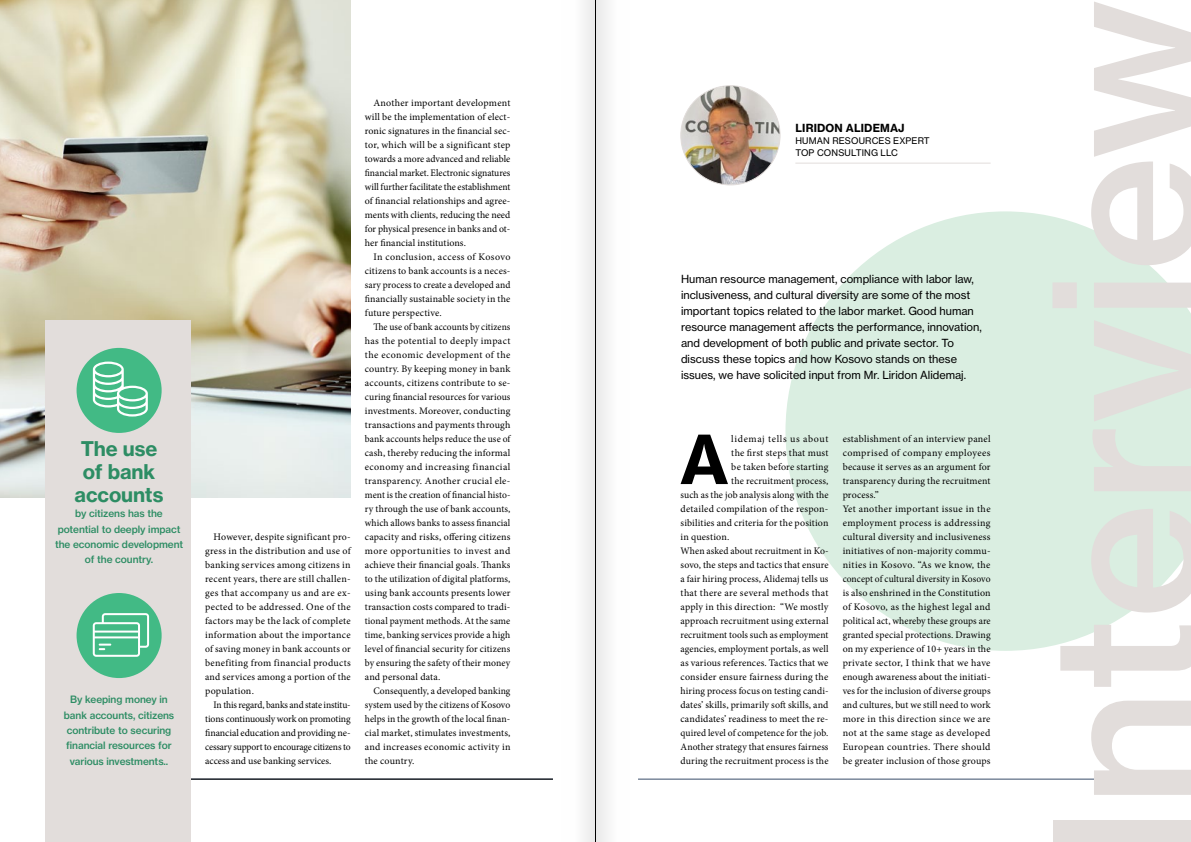
<style>
.page{position:relative;width:1191px;height:842px;background:#fff}
.page>*{position:absolute;margin:0;border:0;box-sizing:border-box;transform-origin:0 0}
.t1{font:197.5px "N Haas Grotesk TX Pro 65 Md";color:#e2dddb}
.t2{font:66.5px "N Haas Grotesk TX Pro 75 Bd";color:#000}
.t3{font:20px/23px "N Haas Grotesk TX Pro 75 Bd";letter-spacing:-.005em;color:#2d8d64;text-align:center}
.t4{font:11px/16px "N Haas Grotesk TX Pro 55 Rg";color:#000}
.t5{font:11px "N Haas Grotesk TX Pro 75 Bd";letter-spacing:.015em;color:#000}
.t6{font:10px/14px "Minion Pro";letter-spacing:.015em;color:#000;text-align:justify}
.t7{font:10px/14px "Minion Pro";letter-spacing:.015em;color:#000;text-align:justify;scale:.95 1}
.t8{font:10px/14px "Minion Pro";letter-spacing:.015em;color:#000;text-align:justify;scale:.96 1}
.t9{font:10px/15.3px "N Haas Grotesk TX Pro 65 Md";letter-spacing:-.005em;color:#2d8d64;text-align:center}
.t10{font:10px "Minion Pro";letter-spacing:.06em;color:#000}
.t11{font:9px/12px "N Haas Grotesk TX Pro 55 Rg";letter-spacing:.015em;color:#000}
</style>
<div class="page">
<hr style="left:638px;top:779px;width:507px;height:1px;background:#394d69">
<svg style="left:785px;top:211px;width:406px;height:440px;fill:#daeee1"></svg>
<hr style="left:45px;top:779px;width:508px;height:1px;background:#000">
<img style="left:681px;top:86px;width:99px;height:99px;border-radius:50px">
<hr style="left:795px;top:163px;width:195px;height:1px;background:#e2dddb">
<img style="left:0;top:0;width:351px;height:497px">
<div style="left:45px;top:320px;width:146px;height:522px;background:#e2dddb"></div>
<div style="left:77px;top:348px;width:85px;height:85px;background:#42ba85;border-radius:50%"></div>
<svg style="left:93px;top:362px;width:55px;height:55px"></svg>
<div style="left:77px;top:593px;width:85px;height:85px;background:#42ba85;border-radius:50%"></div>
<svg style="left:93px;top:613px;width:56px;height:44px"></svg>
<div style="left:595px;top:0;width:35px;height:842px;background:linear-gradient(to bottom,#f7f7f7,#f7f7f7)"></div>
<div style="left:560px;top:0;width:35px;height:842px;background:linear-gradient(to bottom,#f8f8f8,#f8f8f8)"></div>
<hr style="left:595px;top:0;width:1px;height:842px;background:#000">
<h3 class="t3" style="left:75px;top:437px;width:90px">The use of bank accounts</h3>
<p class="t9" style="left:55px;top:506px;width:129px">by citizens has the potential to deeply impact the economic development of the country.</p>
<p class="t9" style="left:64px;top:692px;width:112px">By keeping money in bank accounts, citizens contribute to securing financial resources for various investments..</p>
<p class="t6" style="left:205px;top:530px;width:147px;text-indent:9px">However, despite significant pro&shy;gress in the distribution and use of banking services among citizens in recent years, there are still challen&shy;ges that accompany us and are ex&shy;pected to be addressed. One of the factors may be the lack of complete information about the importance of saving money in bank accounts or benefiting from financial products and services among a portion of the population.</p>
<p class="t7" style="left:205px;top:698px;width:155px;text-indent:9px">In this regard, banks and state institu&shy;tions continuously work on promoting financial education and providing ne&shy;cessary support to encourage citizens to access and use banking services.</p>
<p class="t6" style="left:365px;top:96px;width:147px;text-indent:9px">Another important development will be the implementation of elect&shy;ronic signatures in the financial sec&shy;tor, which will be a significant step towards a more advanced and reliable financial market. Electronic signatures will further facilitate the establishment of financial relationships and agree&shy;ments with clients, reducing the need for physical presence in banks and ot&shy;her financial institutions.</p>
<p class="t6" style="left:365px;top:250px;width:147px;text-indent:8px">In conclusion, access of Kosovo citizens to bank accounts is a neces&shy;sary process to create a developed and financially sustainable society in the future perspective.</p>
<p class="t7" style="left:365px;top:320px;width:155px;text-indent:9px">The use of bank accounts by citizens has the potential to deeply impact the economic development of the country. By keeping money in bank accounts, citizens contribute to se&shy;curing financial resources for various investments. Moreover, conducting transactions and payments through bank accounts helps reduce the use of cash, thereby reducing the informal economy and increasing financial transparency. Another crucial ele&shy;ment is the creation of financial histo&shy;ry through the use of bank accounts, which allows banks to assess financial capacity and risks, offering citizens more opportunities to invest and achieve their financial goals. Thanks to the utilization of digital platforms, using bank accounts presents lower transaction costs compared to tradi&shy;tional payment methods. At the same time, banking services provide a high level of financial security for citizens by ensuring the safety of their money and personal data.</p>
<p class="t8" style="left:365px;top:684px;width:153px;text-indent:9px">Consequently, a developed banking system used by the citizens of Kosovo helps in the growth of the local finan&shy;cial market, stimulates investments, and increases economic activity in the country.</p>
<p class="t5" style="left:795px;top:121px;width:111px">LIRIDON ALIDEMAJ</p>
<p class="t11" style="left:795px;top:134px;width:136px">HUMAN RESOURCES EXPERT<br>TOP CONSULTING LLC</p>
<p class="t4" style="left:681px;top:271px;width:302px">Human resource management, compliance with labor law, inclusiveness, and cultural diversity are some of the most important topics related to the labor market. Good human resource management affects the performance, innovation, and development of both public and private sector. To discuss these topics and how Kosovo stands on these issues, we have solicited input from Mr. Liridon Alidemaj.</p>
<h2 class="t2" style="left:680px;top:418px;width:50px">A</h2>
<p class="t10" style="left:731px;top:432px;width:99px">lidemaj tells us about</p>
<p class="t6" style="left:731px;top:446px;width:99px">the first steps that must</p>
<p class="t6" style="left:731px;top:460px;width:99px">be taken before starting</p>
<p class="t6" style="left:731px;top:474px;width:99px">the recruitment process,</p>
<p class="t6" style="left:680px;top:488px;width:149px">such as the job analysis along with the</p>
<p class="t6" style="left:680px;top:502px;width:149px">detailed compilation of the respon-</p>
<p class="t6" style="left:680px;top:516px;width:149px">sibilities and criteria for the position</p>
<p class="t6" style="left:680px;top:530px;width:50px">in question.</p>
<p class="t8" style="left:680px;top:544px;width:156px">When asked about recruitment in Ko-</p>
<p class="t6" style="left:680px;top:558px;width:149px">sovo, the steps and tactics that ensure</p>
<p class="t6" style="left:680px;top:572px;width:149px">a fair hiring process, Alidemaj tells us</p>
<p class="t6" style="left:680px;top:586px;width:149px">that there are several methods that</p>
<p class="t6" style="left:680px;top:600px;width:149px">apply in this direction: “We mostly</p>
<p class="t6" style="left:680px;top:614px;width:149px">approach recruitment using external</p>
<p class="t8" style="left:680px;top:628px;width:156px">recruitment tools such as employment</p>
<p class="t6" style="left:680px;top:642px;width:149px">agencies, employment portals, as well</p>
<p class="t6" style="left:680px;top:656px;width:149px">as various references. Tactics that we</p>
<p class="t6" style="left:680px;top:670px;width:149px">consider ensure fairness during the</p>
<p class="t6" style="left:680px;top:684px;width:149px">hiring process focus on testing candi-</p>
<p class="t6" style="left:680px;top:698px;width:149px">dates’ skills, primarily soft skills, and</p>
<p class="t6" style="left:680px;top:712px;width:149px">candidates’ readiness to meet the re-</p>
<p class="t8" style="left:680px;top:726px;width:155px">quired level of competence for the job.</p>
<p class="t6" style="left:680px;top:740px;width:149px">Another strategy that ensures fairness</p>
<p class="t6" style="left:680px;top:754px;width:149px">during the recruitment process is the</p>
<p class="t6" style="left:842px;top:432px;width:149px;text-align:left">establishment of an interview panel comprised of company employees because it serves as an argument for transparency during the recruitment process.”<br>Yet another important issue in the employment process is addressing cultural diversity and inclusiveness initiatives of non-majority commu&shy;nities in Kosovo. “As we know, the concept of cultural diversity in Kosovo is also enshrined in the Constitution of Kosovo, as the highest legal and political act, whereby these groups are granted special protections. Drawing on my experience of 10+ years in the private sector, I think that we have enough awareness about the initiati&shy;ves for the inclusion of diverse groups and cultures, but we still need to work more in this direction since we are not at the same stage as developed European countries. There should be greater inclusion of those groups</p>
<h1 class="t1" style="left:1004px;top:862px;width:863px;rotate:-90deg">Interview</h1>
</div>
